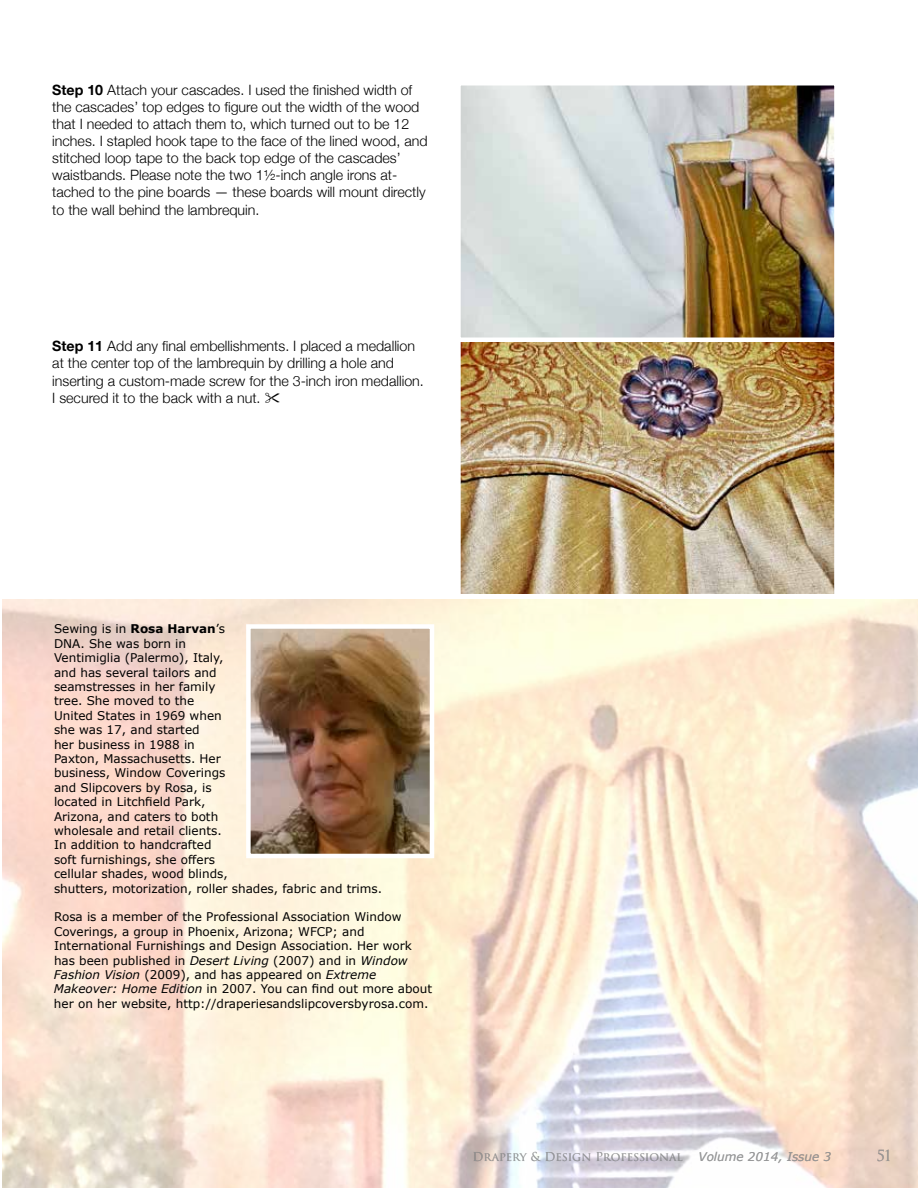
<style>
.page{position:relative;width:918px;height:1188px;background:#fff}
.page>*{position:absolute;margin:0;border:0;box-sizing:border-box;transform-origin:0 0}
.t1{font:15px "Trajan Pro 3";color:#969798}
.t2{font:300 14.25px/17.1px "Helvetica Neue";color:#000}
.t3{font:12px/14.4px "Verdana";color:#000}
.t4{font:12px "Trajan Pro 3";letter-spacing:-.01em;color:#969798}
.t5{font:italic 12px "Verdana";color:#969798}
.s1{font-weight:700}
.s2{font-style:italic}
</style>
<div class="page">
<img style="left:461px;top:86px;width:373px;height:507px">
<div style="left:456px;top:338px;width:383px;height:260px;border:4px solid #fff"></div>
<div style="left:456px;top:81px;width:383px;height:261px;border:4px solid #fff"></div>
<img style="left:2px;top:599px;width:916px;height:589px">
<img style="left:251px;top:629px;width:178px;height:224px">
<div style="left:246px;top:624px;width:188px;height:234px;border:4px solid #fff"></div>
<p class="t2" style="left:52px;top:81px;width:377px"><span class="s1">Step 10</span> Attach your cascades. I used the finished width of the cascades’ top edges to figure out the width of the wood that I needed to attach them to, which turned out to be 12 inches. I stapled hook tape to the face of the lined wood, and stitched loop tape to the back top edge of the cascades’ waistbands. Please note the two 1½-inch angle irons at&shy;tached to the pine boards — these boards will mount directly to the wall behind the lambrequin.</p>
<p class="t2" style="left:52px;top:337px;width:373px"><span class="s1">Step 11</span> Add any final embellishments. I placed a medallion at the center top of the lambrequin by drilling a hole and inserting a custom-made screw for the 3-inch iron medallion.<br>I secured it to the back with a nut.</p>
<p class="t3" style="left:54px;top:621px;width:330px">Sewing is in <span class="s1">Rosa Harvan</span>’s<br>DNA. She was born in<br>Ventimiglia (Palermo), Italy,<br>and has several tailors and<br>seamstresses in her family<br>tree. She moved to the<br>United States in 1969 when<br>she was 17, and started<br>her business in 1988 in<br>Paxton, Massachusetts. Her<br>business, Window Coverings<br>and Slipcovers by Rosa, is<br>located in Litchfield Park,<br>Arizona, and caters to both<br>wholesale and retail clients.<br>In addition to handcrafted<br>soft furnishings, she offers<br>cellular shades, wood blinds,<br>shutters, motorization, roller shades, fabric and trims.</p>
<p class="t3" style="left:54px;top:909px;width:380px">Rosa is a member of the Professional Association Window Coverings, a group in Phoenix, Arizona; WFCP; and International Furnishings and Design Association. Her work has been published in <span class="s2">Desert Living</span> (2007) and in <span class="s2">Window Fashion Vision</span> (2009), and has appeared on <span class="s2">Extreme Makeover: Home Edition</span> in 2007. You can find out more about her on her website, http://draperiesandslipcoversbyrosa.com.</p>
<p class="t4" style="left:472px;top:1148px;width:212px">Drapery &amp; Design Professional</p>
<p class="t5" style="left:698px;top:1149px;width:134px">Volume 2014, Issue 3</p>
<p class="t1" style="left:877px;top:1145px;width:16px">51</p>
</div>
